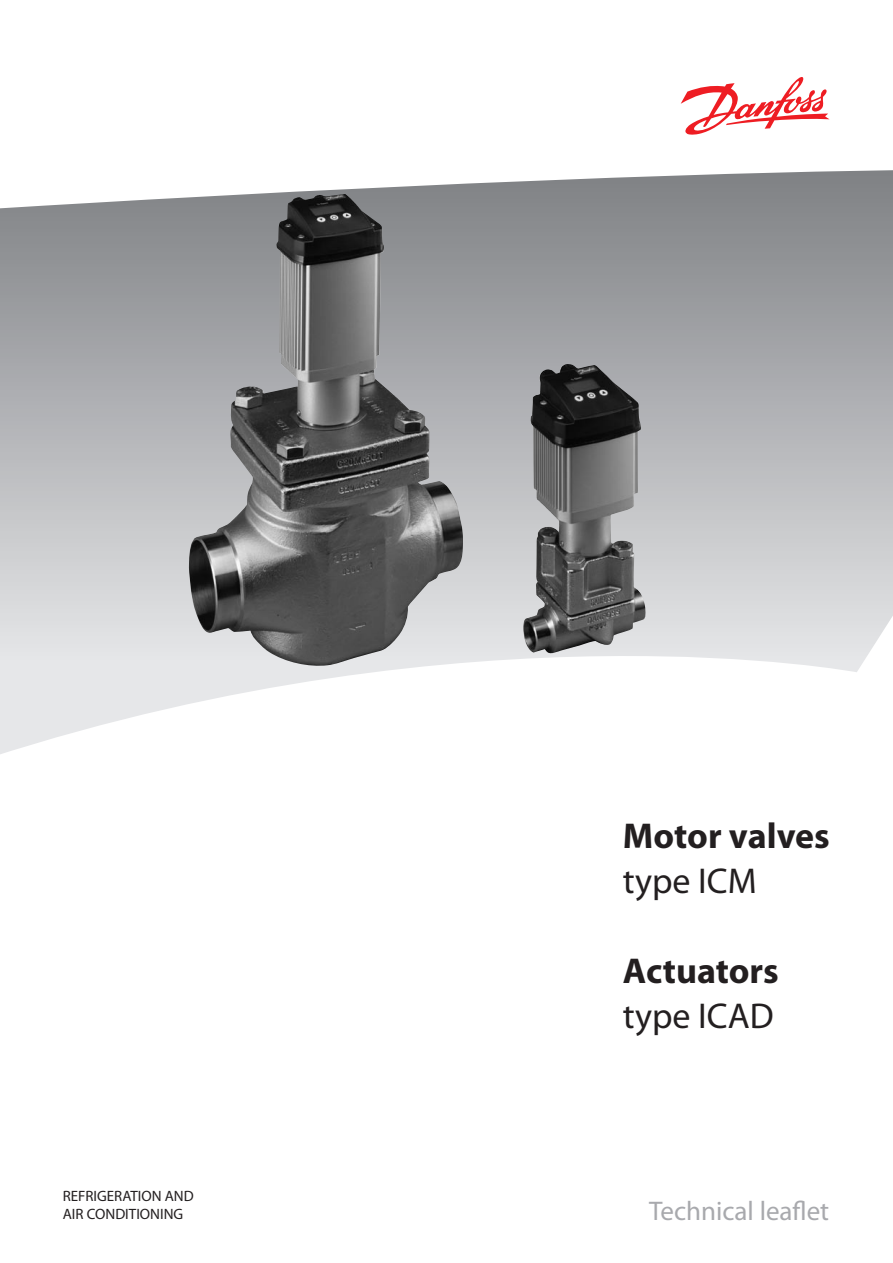
<style>
.page{position:relative;width:893px;height:1263px;background:#fff}
.page>*{position:absolute;margin:0;border:0;box-sizing:border-box;transform-origin:0 0}
.t1{font:700 36px "Myriad Pro";color:#231f20}
.t2{font:36px "Myriad Pro";color:#231f20}
.t3{font:27px "Myriad Pro";color:#a8a9ad}
.t4{font:15px/18px "Myriad Pro";color:#231f20}
</style>
<div class="page">
<svg style="left:681px;top:77px;width:148px;height:58px"></svg>
<svg style="left:0;top:170px;width:893px;height:584px"></svg>
<img style="left:189px;top:194px;width:452px;height:473px">
<h1 class="t1" style="left:623px;top:815px;width:208px">Motor valves</h1>
<h1 class="t2" style="left:623px;top:861px;width:135px">type ICM</h1>
<h1 class="t1" style="left:623px;top:950px;width:157px">Actuators</h1>
<h1 class="t2" style="left:623px;top:996px;width:152px">type ICAD</h1>
<p class="t4" style="left:63px;top:1187px;width:133px">REFRIGERATION AND<br>AIR CONDITIONING</p>
<h2 class="t3" style="left:649px;top:1196px;width:182px">Technical leaflet</h2>
</div>
